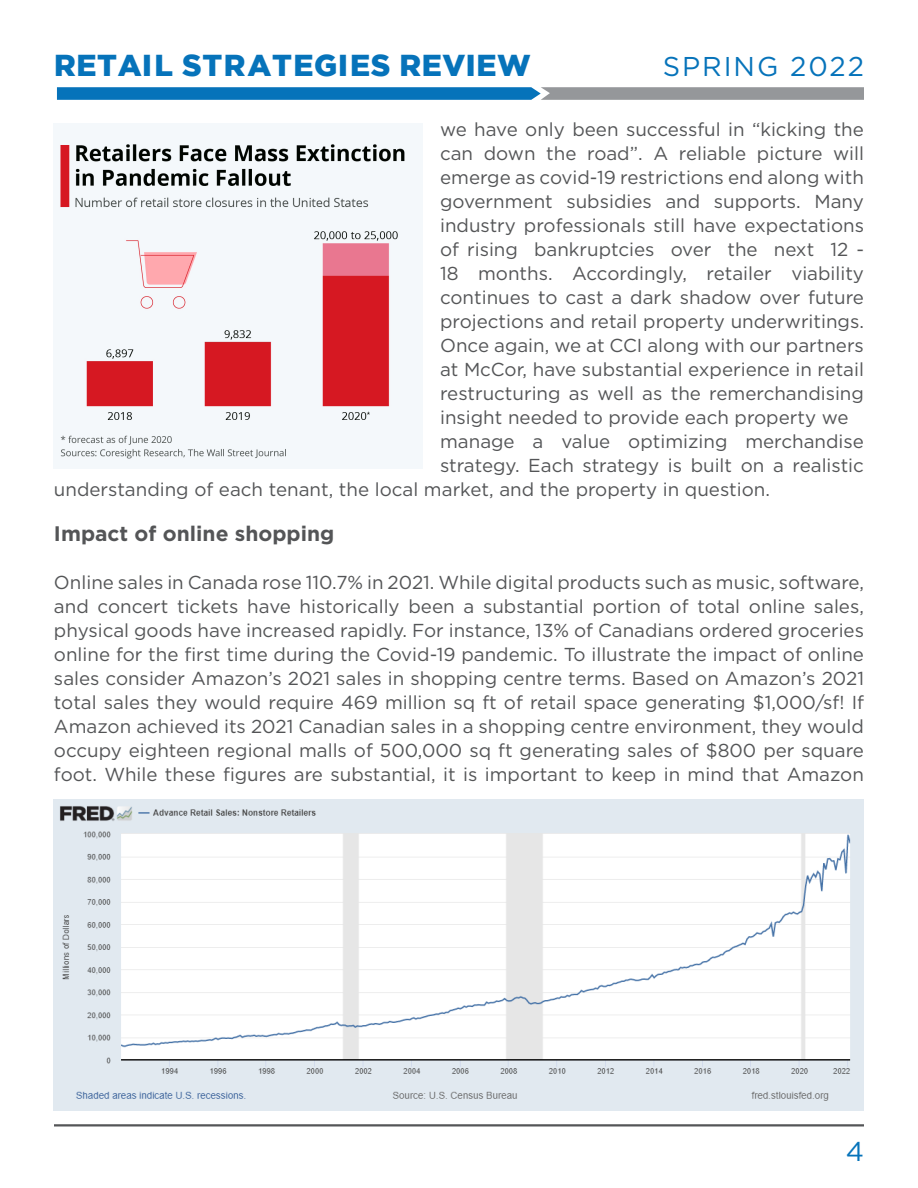
<style>
.page{position:relative;width:918px;height:1188px;background:#fff}
.page>*{position:absolute;margin:0;border:0;box-sizing:border-box;transform-origin:0 0}
.t1{font:900 30.15px "Gotham";letter-spacing:.02em;color:#0673ba}
.t2{font:27.15px "Gotham";letter-spacing:.07em;color:#0673ba}
.t3{font:700 21px "Gotham";color:#545557}
.t4{font:18.75px/24px "Gotham";color:#545557;text-align:justify}
</style>
<div class="page">
<hr style="left:54px;top:1124px;width:810px;height:2px;background:#545557">
<img style="left:54px;top:124px;width:368px;height:344px">
<img style="left:54px;top:799px;width:810px;height:312px">
<svg style="left:57px;top:87px;width:807px;height:13px;background:#4786b0"></svg>
<p class="t1" style="left:54px;top:48px;width:478px">RETAIL STRATEGIES REVIEW</p>
<p class="t2" style="left:663px;top:49px;width:203px">SPRING 2022</p>
<p class="t4" style="left:440px;top:117px;width:425px">we have only been successful in “kicking the can down the road”. A reliable picture will emerge as covid-19 restrictions end along with government subsidies and supports. Many industry professionals still have expectations of rising bankruptcies over the next 12 - 18 months. Accordingly, retailer viability continues to cast a dark shadow over future projections and retail property underwritings.<br>Once again, we at CCI along with our partners at McCor, have substantial experience in retail restructuring as well as the remerchandising insight needed to provide each property we</p>
<p class="t4" style="left:440px;top:429px;width:425px">manage a value optimizing merchandise</p>
<p class="t4" style="left:440px;top:453px;width:425px">strategy. Each strategy is built on a realistic</p>
<p class="t4" style="left:54px;top:477px;width:717px">understanding of each tenant, the local market, and the property in question.</p>
<p class="t3" style="left:54px;top:522px;width:282px">Impact of online shopping</p>
<p class="t4" style="left:54px;top:570px;width:812px">Online sales in Canada rose 110.7% in 2021. While digital products such as music, software, and concert tickets have historically been a substantial portion of total online sales, physical goods have increased rapidly. For instance, 13% of Canadians ordered groceries online for the first time during the Covid-19 pandemic. To illustrate the impact of online sales consider Amazon’s 2021 sales in shopping centre terms. Based on Amazon’s 2021 total sales they would require 469 million sq ft of retail space generating $1,000/sf! If Amazon achieved its 2021 Canadian sales in a shopping centre environment, they would occupy eighteen regional malls of 500,000 sq ft generating sales of $800 per square foot. While these figures are substantial, it is important to keep in mind that Amazon</p>
<p class="t2" style="left:846px;top:1134px;width:20px">4</p>
</div>
